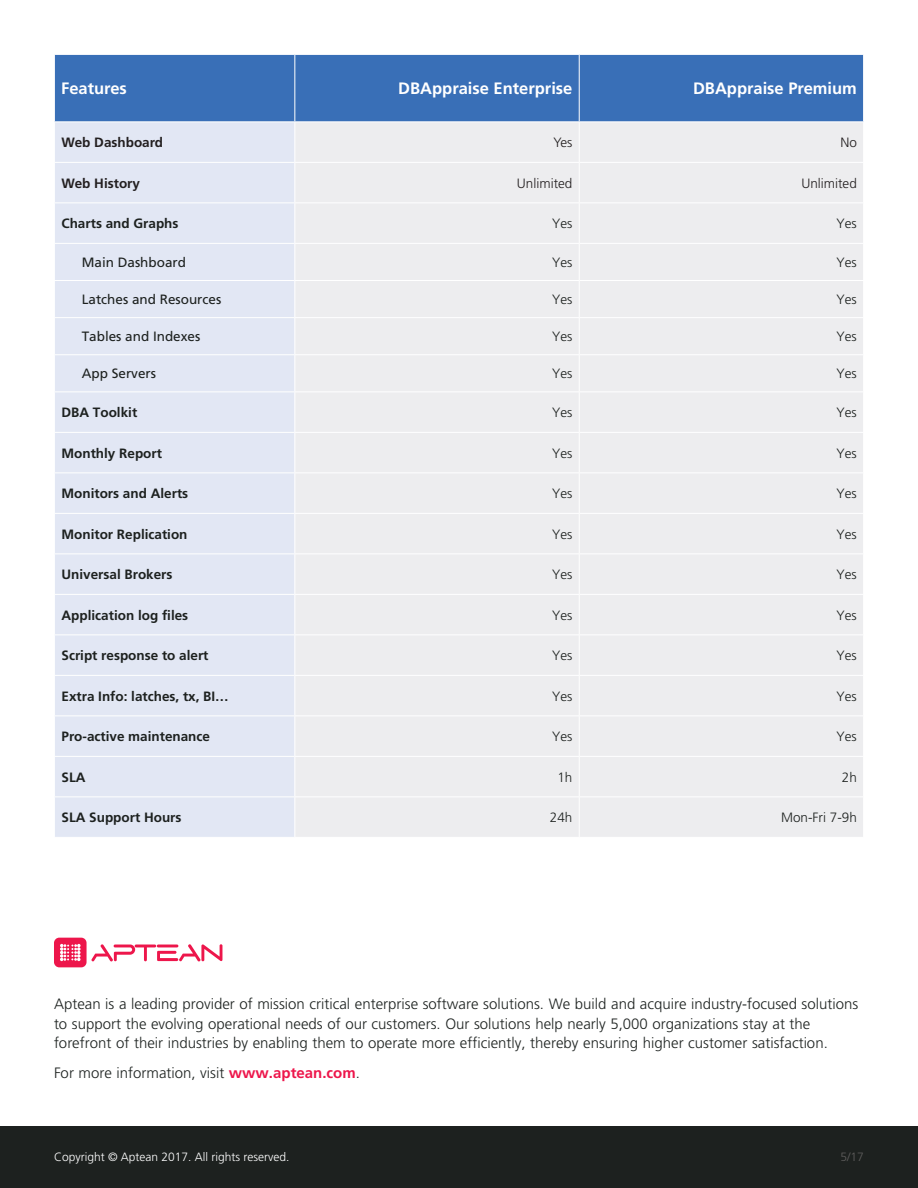
<style>
.page{position:relative;width:918px;height:1188px;background:#fff}
.page>*{position:absolute;margin:0;border:0;box-sizing:border-box;transform-origin:0 0}
.t1{font:700 16.5px "Frutiger LT Std";color:#fff}
.t2{font:300 15px/19.5px "Frutiger LT Std";color:#1e2321}
.t3{font:700 13.5px "Frutiger LT Std";color:#1d211f}
.t4{font:300 13.5px "Frutiger LT Std";color:#1d211f}
.t5{font:13.5px "Frutiger LT Std";color:#1d211f}
.t6{font:300 13.5px "Frutiger LT Std";color:#231f20}
.t7{font:700 13.5px "Frutiger LT Std";color:#231f20}
.t8{font:300 12px "Frutiger LT Std";color:#fff}
.t9{font:300 12px "Frutiger LT Std";color:#5f5e5d}
.s1{font-weight:700;color:#ed164b}
</style>
<div class="page">
<div style="left:0;top:1126px;width:918px;height:62px;background:#1d211f"></div>
<div style="left:54px;top:938px;width:33px;height:29px;background:#ed164b;border-radius:5px"></div>
<svg style="left:60px;top:944px;width:21px;height:17px"></svg>
<svg style="left:91px;top:944px;width:131px;height:17px"></svg>
<div style="left:55px;top:55px;width:808px;height:67px;background:#396fb7"></div>
<div style="left:55px;top:123px;width:239px;height:714px;background:#e2e7f4"></div>
<div style="left:295px;top:123px;width:568px;height:714px;background:#ededef"></div>
<hr style="left:294px;top:55px;width:1px;height:67px;background:#fff">
<hr style="left:579px;top:55px;width:1px;height:67px;background:#fff">
<hr style="left:579px;top:122px;width:1px;height:40px;background:#fff">
<hr style="left:54px;top:162px;width:241px;height:1px;background:#fff">
<hr style="left:295px;top:162px;width:284px;height:1px;background:#fff">
<hr style="left:579px;top:162px;width:285px;height:1px;background:#fff">
<hr style="left:579px;top:163px;width:1px;height:39px;background:#fff">
<hr style="left:54px;top:202px;width:241px;height:1px;background:#fff">
<hr style="left:295px;top:202px;width:284px;height:1px;background:#fff">
<hr style="left:579px;top:202px;width:285px;height:1px;background:#fff">
<hr style="left:579px;top:203px;width:1px;height:40px;background:#fff">
<hr style="left:54px;top:243px;width:241px;height:1px;background:#fff">
<hr style="left:295px;top:243px;width:284px;height:1px;background:#fff">
<hr style="left:579px;top:243px;width:285px;height:1px;background:#fff">
<hr style="left:579px;top:244px;width:1px;height:36px;background:#fff">
<hr style="left:54px;top:280px;width:241px;height:1px;background:#fff">
<hr style="left:295px;top:280px;width:284px;height:1px;background:#fff">
<hr style="left:579px;top:280px;width:285px;height:1px;background:#fff">
<hr style="left:579px;top:281px;width:1px;height:36px;background:#fff">
<hr style="left:54px;top:317px;width:241px;height:1px;background:#fff">
<hr style="left:295px;top:317px;width:284px;height:1px;background:#fff">
<hr style="left:579px;top:317px;width:285px;height:1px;background:#fff">
<hr style="left:579px;top:318px;width:1px;height:36px;background:#fff">
<hr style="left:54px;top:354px;width:241px;height:1px;background:#fff">
<hr style="left:295px;top:354px;width:284px;height:1px;background:#fff">
<hr style="left:579px;top:354px;width:285px;height:1px;background:#fff">
<hr style="left:579px;top:355px;width:1px;height:37px;background:#fff">
<hr style="left:54px;top:392px;width:241px;height:1px;background:#fff">
<hr style="left:295px;top:392px;width:284px;height:1px;background:#fff">
<hr style="left:579px;top:392px;width:285px;height:1px;background:#fff">
<hr style="left:579px;top:392px;width:1px;height:40px;background:#fff">
<hr style="left:54px;top:432px;width:241px;height:1px;background:#fff">
<hr style="left:295px;top:432px;width:284px;height:1px;background:#fff">
<hr style="left:579px;top:432px;width:285px;height:1px;background:#fff">
<hr style="left:579px;top:433px;width:1px;height:39px;background:#fff">
<hr style="left:54px;top:472px;width:241px;height:1px;background:#fff">
<hr style="left:295px;top:472px;width:284px;height:1px;background:#fff">
<hr style="left:579px;top:472px;width:285px;height:1px;background:#fff">
<hr style="left:579px;top:473px;width:1px;height:40px;background:#fff">
<hr style="left:54px;top:513px;width:241px;height:1px;background:#fff">
<hr style="left:295px;top:513px;width:284px;height:1px;background:#fff">
<hr style="left:579px;top:513px;width:285px;height:1px;background:#fff">
<hr style="left:579px;top:514px;width:1px;height:40px;background:#fff">
<hr style="left:54px;top:554px;width:241px;height:1px;background:#fff">
<hr style="left:295px;top:554px;width:284px;height:1px;background:#fff">
<hr style="left:579px;top:554px;width:285px;height:1px;background:#fff">
<hr style="left:579px;top:554px;width:1px;height:40px;background:#fff">
<hr style="left:54px;top:594px;width:241px;height:1px;background:#fff">
<hr style="left:295px;top:594px;width:284px;height:1px;background:#fff">
<hr style="left:579px;top:594px;width:285px;height:1px;background:#fff">
<hr style="left:579px;top:595px;width:1px;height:39px;background:#fff">
<hr style="left:54px;top:634px;width:241px;height:1px;background:#fff">
<hr style="left:295px;top:634px;width:284px;height:1px;background:#fff">
<hr style="left:579px;top:634px;width:285px;height:1px;background:#fff">
<hr style="left:579px;top:635px;width:1px;height:40px;background:#fff">
<hr style="left:54px;top:675px;width:241px;height:1px;background:#fff">
<hr style="left:295px;top:675px;width:284px;height:1px;background:#fff">
<hr style="left:579px;top:675px;width:285px;height:1px;background:#fff">
<hr style="left:579px;top:676px;width:1px;height:40px;background:#fff">
<hr style="left:54px;top:716px;width:241px;height:1px;background:#fff">
<hr style="left:295px;top:716px;width:284px;height:1px;background:#fff">
<hr style="left:579px;top:716px;width:285px;height:1px;background:#fff">
<hr style="left:579px;top:716px;width:1px;height:40px;background:#fff">
<hr style="left:54px;top:756px;width:241px;height:1px;background:#fff">
<hr style="left:295px;top:756px;width:284px;height:1px;background:#fff">
<hr style="left:579px;top:756px;width:285px;height:1px;background:#fff">
<hr style="left:579px;top:757px;width:1px;height:39px;background:#fff">
<hr style="left:54px;top:796px;width:241px;height:1px;background:#fff">
<hr style="left:295px;top:796px;width:284px;height:1px;background:#fff">
<hr style="left:579px;top:796px;width:285px;height:1px;background:#fff">
<hr style="left:579px;top:797px;width:1px;height:40px;background:#fff">
<p class="t1" style="left:61px;top:79px;width:67px">Features</p>
<p class="t1" style="left:398px;top:79px;width:176px">DBAppraise Enterprise</p>
<p class="t1" style="left:693px;top:79px;width:165px">DBAppraise Premium</p>
<p class="t7" style="left:62px;top:135px;width:103px">Web Dashboard</p>
<p class="t6" style="left:553px;top:135px;width:21px">Yes</p>
<p class="t6" style="left:840px;top:135px;width:18px">No</p>
<p class="t7" style="left:62px;top:175px;width:80px">Web History</p>
<p class="t6" style="left:517px;top:175px;width:57px">Unlimited</p>
<p class="t6" style="left:801px;top:175px;width:57px">Unlimited</p>
<p class="t3" style="left:62px;top:216px;width:119px">Charts and Graphs</p>
<p class="t4" style="left:552px;top:216px;width:22px">Yes</p>
<p class="t4" style="left:837px;top:216px;width:22px">Yes</p>
<p class="t5" style="left:82px;top:254px;width:106px">Main Dashboard</p>
<p class="t4" style="left:552px;top:255px;width:22px">Yes</p>
<p class="t4" style="left:837px;top:255px;width:22px">Yes</p>
<p class="t5" style="left:82px;top:292px;width:141px">Latches and Resources</p>
<p class="t4" style="left:552px;top:292px;width:22px">Yes</p>
<p class="t4" style="left:837px;top:292px;width:22px">Yes</p>
<p class="t5" style="left:82px;top:329px;width:120px">Tables and Indexes</p>
<p class="t4" style="left:552px;top:329px;width:22px">Yes</p>
<p class="t4" style="left:837px;top:329px;width:22px">Yes</p>
<p class="t5" style="left:82px;top:366px;width:76px">App Servers</p>
<p class="t4" style="left:552px;top:366px;width:22px">Yes</p>
<p class="t4" style="left:837px;top:366px;width:22px">Yes</p>
<p class="t3" style="left:62px;top:405px;width:77px">DBA Toolkit</p>
<p class="t4" style="left:552px;top:405px;width:22px">Yes</p>
<p class="t4" style="left:837px;top:405px;width:22px">Yes</p>
<p class="t3" style="left:62px;top:445px;width:102px">Monthly Report</p>
<p class="t4" style="left:552px;top:445px;width:22px">Yes</p>
<p class="t4" style="left:837px;top:445px;width:22px">Yes</p>
<p class="t3" style="left:62px;top:486px;width:128px">Monitors and Alerts</p>
<p class="t4" style="left:552px;top:486px;width:22px">Yes</p>
<p class="t4" style="left:837px;top:486px;width:22px">Yes</p>
<p class="t3" style="left:62px;top:526px;width:128px">Monitor Replication</p>
<p class="t4" style="left:552px;top:526px;width:22px">Yes</p>
<p class="t4" style="left:837px;top:526px;width:22px">Yes</p>
<p class="t3" style="left:62px;top:567px;width:113px">Universal Brokers</p>
<p class="t4" style="left:552px;top:567px;width:22px">Yes</p>
<p class="t4" style="left:837px;top:567px;width:22px">Yes</p>
<p class="t3" style="left:62px;top:607px;width:128px">Application log files</p>
<p class="t4" style="left:552px;top:607px;width:22px">Yes</p>
<p class="t4" style="left:837px;top:607px;width:22px">Yes</p>
<p class="t3" style="left:62px;top:648px;width:149px">Script response to alert</p>
<p class="t4" style="left:552px;top:648px;width:22px">Yes</p>
<p class="t4" style="left:837px;top:648px;width:22px">Yes</p>
<p class="t3" style="left:62px;top:688px;width:169px">Extra Info: latches, tx, BI…</p>
<p class="t4" style="left:552px;top:688px;width:22px">Yes</p>
<p class="t4" style="left:837px;top:688px;width:22px">Yes</p>
<p class="t3" style="left:62px;top:729px;width:150px">Pro-active maintenance</p>
<p class="t4" style="left:552px;top:729px;width:22px">Yes</p>
<p class="t4" style="left:837px;top:729px;width:22px">Yes</p>
<p class="t3" style="left:62px;top:769px;width:26px">SLA</p>
<p class="t4" style="left:557px;top:769px;width:17px">1h</p>
<p class="t4" style="left:842px;top:769px;width:17px">2h</p>
<p class="t3" style="left:61px;top:810px;width:122px">SLA Support Hours</p>
<p class="t4" style="left:550px;top:810px;width:24px">24h</p>
<p class="t4" style="left:781px;top:810px;width:77px">Mon-Fri 7-9h</p>
<p class="t2" style="left:54px;top:995px;width:806px">Aptean is a leading provider of mission critical enterprise software solutions. We build and acquire industry-focused solutions to support the evolving operational needs of our customers. Our solutions help nearly 5,000 organizations stay at the forefront of their industries by enabling them to operate more efficiently, thereby ensuring higher customer satisfaction.</p>
<p class="t2" style="left:54px;top:1063px;width:307px">For more information, visit <span class="s1">www.aptean.com</span>.</p>
<p class="t8" style="left:54px;top:1150px;width:237px">Copyright © Aptean 2017. All rights reserved.</p>
<p class="t9" style="left:841px;top:1150px;width:25px">5/17</p>
</div>
